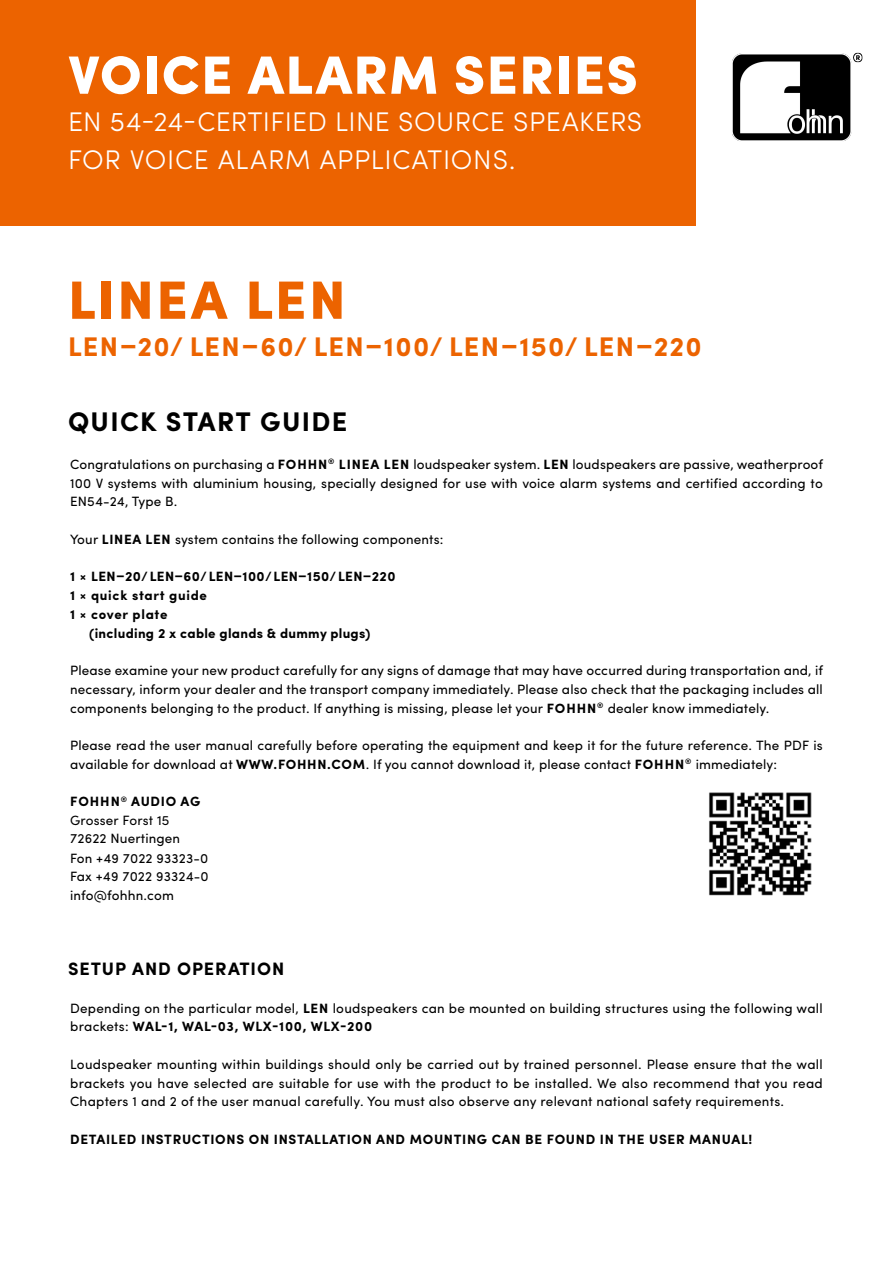
<style>
.page{position:relative;width:893px;height:1263px;background:#fff}
.page>*{position:absolute;margin:0;border:0;box-sizing:border-box;transform-origin:0 0}
.t1{font:900 54px "Sofia Pro";letter-spacing:.025em;color:#fff}
.t2{font:900 54px "Sofia Pro";letter-spacing:.045em;color:#ec6300}
.t3{font:300 27px/37.5px "Sofia Pro";letter-spacing:.015em;color:#fff}
.t4{font:700 27px "Sofia Pro";letter-spacing:.045em;color:#ec6300}
.t5{font:700 27px "Sofia Pro";letter-spacing:.05em;color:#000}
.t6{font:700 18px "Sofia Pro";letter-spacing:.05em;color:#000}
.t7{font:13.5px/18.8px "Sofia Pro";letter-spacing:.01em;color:#000}
.t8{font:700 13.5px "Sofia Pro";letter-spacing:.05em;color:#000}
.t9{font:700 13.5px "Sofia Pro";letter-spacing:.025em;color:#000}
.t10{font:700 13.5px "Sofia Pro";letter-spacing:.02em;color:#000}
.s1{font-weight:700}
</style>
<div class="page">
<div style="left:0;top:0;width:696px;height:225px;background:#ec6300"></div>
<img style="left:709px;top:792px;width:103px;height:104px">
<img style="left:732px;top:52px;width:131px;height:89px">
<h1 class="t1" style="left:68px;top:32px;width:571px">VOICE ALARM SERIES</h1>
<h2 class="t3" style="left:68px;top:101px;width:576px">EN 54-24-CERTIFIED LINE SOURCE SPEAKERS<br>FOR VOICE ALARM APPLICATIONS.</h2>
<h1 class="t2" style="left:68px;top:257px;width:279px">LINEA LEN</h1>
<h2 class="t4" style="left:68px;top:326px;width:635px">LEN–20/ LEN–60/ LEN–100/ LEN–150/ LEN–220</h2>
<h2 class="t5" style="left:68px;top:401px;width:281px">QUICK START GUIDE</h2>
<p class="t7" style="left:70px;top:454px;width:754px;text-align:justify">Congratulations on purchasing a <span class="s1">FOHHN</span><sup>®</sup> <span class="s1">LINEA LEN</span> loudspeaker system. <span class="s1">LEN</span> loudspeakers are passive, weatherproof 100 V systems with aluminium housing, specially designed for use with voice alarm systems and certified according to EN54-24, Type B.</p>
<p class="t7" style="left:70px;top:529px;width:375px">Your <span class="s1">LINEA LEN</span> system contains the following components:</p>
<p class="t9" style="left:70px;top:566px;width:327px">1 × LEN–20/LEN–60/LEN–100/LEN–150/LEN–220</p>
<p class="t8" style="left:70px;top:585px;width:138px">1 × quick start guide</p>
<p class="t8" style="left:70px;top:604px;width:99px">1 × cover plate</p>
<p class="t10" style="left:89px;top:622px;width:283px">(including 2 x cable glands &amp; dummy plugs)</p>
<p class="t7" style="left:70px;top:660px;width:754px;text-align:justify">Please examine your new product carefully for any signs of damage that may have occurred during transportation and, if necessary, inform your dealer and the transport company immediately. Please also check that the packaging includes all components belonging to the product. If anything is missing, please let your <span class="s1">FOHHN</span><sup>®</sup> dealer know immediately.</p>
<p class="t7" style="left:70px;top:735px;width:754px">Please read the user manual carefully before operating the equipment and keep it for the future reference. The PDF is available for download at <span class="s1">WWW.FOHHN.COM</span>. If you cannot download it, please contact <span class="s1">FOHHN</span><sup>®</sup> immediately:</p>
<p class="t7" style="left:70px;top:791px;width:140px"><span class="s1">FOHHN</span><sup>®</sup> <span class="s1">AUDIO AG<br></span>Grosser Forst 15<br>72622 Nuertingen<br>Fon +49 7022 93323-0<br>Fax +49 7022 93324-0 info@fohhn.com</p>
<h3 class="t6" style="left:68px;top:955px;width:218px">SETUP AND OPERATION</h3>
<p class="t7" style="left:70px;top:997px;width:754px">Depending on the particular model, <span class="s1">LEN</span> loudspeakers can be mounted on building structures using the following wall brackets: <span class="s1">WAL-1, WAL-03, WLX-100, WLX-200</span></p>
<p class="t7" style="left:70px;top:1054px;width:754px;text-align:justify">Loudspeaker mounting within buildings should only be carried out by trained personnel. Please ensure that the wall brackets you have selected are suitable for use with the product to be installed. We also recommend that you read Chapters 1 and 2 of the user manual carefully. You must also observe any relevant national safety requirements.</p>
<p class="t8" style="left:70px;top:1129px;width:684px">DETAILED INSTRUCTIONS ON INSTALLATION AND MOUNTING CAN BE FOUND IN THE USER MANUAL!</p>
</div>
